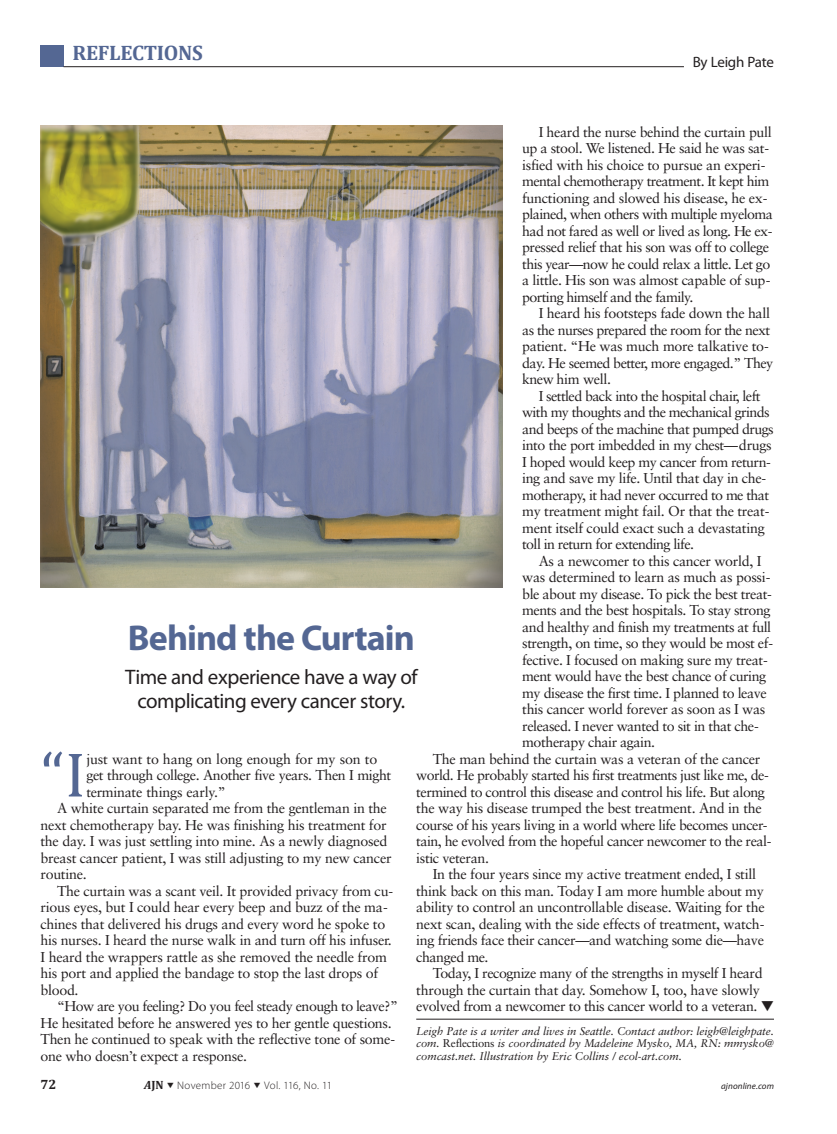
<style>
.page{position:relative;width:837px;height:1134px;background:#fff}
.page>*{position:absolute;margin:0;border:0;box-sizing:border-box;transform-origin:0 0}
.TXT_drop_cap{font:63.75px "Cambria";color:#546793}
.TTL{font:700 36px "Myriad Pro";letter-spacing:-.025em;color:#546793}
.dek{font:21px/24px "Myriad Pro";letter-spacing:-.02em;color:#231f20;text-align:center}
.t1{font:700 21px "Cambria";letter-spacing:-.015em;color:#546793}
.author{font:15px "Myriad Pro";letter-spacing:-.015em;color:#231f20}
.TXT{font:14.25px/16.5px "Sabon";letter-spacing:-.025em;color:#231f20}
.TXT_drop_cap-2{font:14.25px/16.5px "Sabon";letter-spacing:-.025em;color:#231f20}
.t2{font:700 13.5px "Cambria";color:#231f20}
.BIO{font:italic 11.25px/12.8px "Sabon";letter-spacing:-.005em;color:#231f20;text-align:justify}
.t3{font:300 10.95px "Myriad Pro";letter-spacing:.025em;color:#231f20}
.t4{font:italic 9px "Myriad Pro";letter-spacing:.01em;color:#231f20}
.s1{font-style:normal}
.s2{font-family:"Cambria";font-weight:700;font-style:italic;font-size:12px}
.s3{font-family:"Cambria";font-weight:700;font-size:12px}
</style>
<div class="page">
<div style="left:40px;top:46px;width:24px;height:21px;background:#546793"></div>
<hr style="left:416px;top:1019px;width:358px;height:1px;background:#231f20">
<img style="left:40px;top:125px;width:462px;height:462px">
<hr style="left:64px;top:66px;width:620px;height:1px;background:#231f20">
<p class="t1" style="left:73px;top:40px;width:132px">REFLECTIONS</p>
<p class="author" style="left:693px;top:53px;width:83px">By Leigh Pate</p>
<p class="TXT" style="left:522px;top:123px;width:252px;text-indent:16px">I heard the nurse behind the curtain pull up a stool. We listened. He said he was sat&shy;isfied with his choice to pursue an experi&shy;mental chemotherapy treatment. It kept him functioning and slowed his disease, he ex&shy;plained, when others with multiple myeloma had not fared as well or lived as long. He ex&shy;pressed relief that his son was off to college this year—now he could relax a little. Let go a little. His son was almost capable of sup&shy;porting himself and the family.</p>
<p class="TXT" style="left:522px;top:305px;width:253px;text-indent:16px">I heard his footsteps fade down the hall as the nurses prepared the room for the next patient. “He was much more talkative to&shy;day. He seemed better, more engaged.” They knew him well.</p>
<p class="TXT" style="left:522px;top:387px;width:253px;text-indent:16px">I settled back into the hospital chair, left with my thoughts and the mechanical grinds and beeps of the machine that pumped drugs into the port imbedded in my chest—drugs I hoped would keep my cancer from return&shy;ing and save my life. Until that day in che&shy;motherapy, it had never occurred to me that my treatment might fail. Or that the treat&shy;ment itself could exact such a devastating toll in return for extending life.</p>
<p class="TXT" style="left:522px;top:552px;width:252px;text-indent:16px">As a newcomer to this cancer world, I was determined to learn as much as possi&shy;ble about my disease. To pick the best treat&shy;ments and the best hospitals. To stay strong and healthy and finish my treatments at full strength, on time, so they would be most ef&shy;fective. I focused on making sure my treat&shy;ment would have the best chance of curing my disease the first time. I planned to leave this cancer world forever as soon as I was released. I never wanted to sit in that che&shy;motherapy chair again.</p>
<p class="TXT" style="left:416px;top:750px;width:357px;text-indent:16px">The man behind the curtain was a veteran of the cancer world. He probably started his first treatments just like me, de&shy;termined to control this disease and control his life. But along the way his disease trumped the best treatment. And in the course of his years living in a world where life becomes uncer&shy;tain, he evolved from the hopeful cancer newcomer to the real&shy;istic veteran.</p>
<p class="TXT" style="left:416px;top:866px;width:350px;text-indent:16px">In the four years since my active treatment ended, I still think back on this man. Today I am more humble about my ability to control an uncontrollable disease. Waiting for the next scan, dealing with the side effects of treatment, watch&shy;ing friends face their cancer—and watching some die—have changed me.</p>
<p class="TXT" style="left:416px;top:965px;width:359px;text-indent:16px">Today, I recognize many of the strengths in myself I heard through the curtain that day. Somehow I, too, have slowly evolved from a newcomer to this cancer world to a veteran. ▼</p>
<p class="BIO" style="left:416px;top:1024px;width:359px">Leigh Pate is a writer and lives in Seattle. Contact author: leigh@leighpate. com. <span class="s1">Reflections</span> is coordinated by Madeleine Mysko, MA, RN: mmysko@ comcast.net. Illustration by Eric Collins / ecol-art.com.</p>
<p class="TTL" style="left:128px;top:615px;width:288px">Behind the Curtain</p>
<p class="dek" style="left:125px;top:664px;width:294px">Time and experience have a way of complicating every cancer story.</p>
<p class="TXT_drop_cap" style="left:40px;top:737px;width:47px">“I</p>
<p class="TXT_drop_cap-2" style="left:86px;top:750px;width:306px">just want to hang on long enough for my son to get through college. Another five years. Then I might terminate things early.”</p>
<p class="TXT" style="left:40px;top:800px;width:353px;text-indent:16px">A white curtain separated me from the gentleman in the next chemotherapy bay. He was finishing his treatment for the day. I was just settling into mine. As a newly diagnosed breast cancer patient, I was still adjusting to my new cancer routine.</p>
<p class="TXT" style="left:40px;top:882px;width:354px;text-indent:16px">The curtain was a scant veil. It provided privacy from cu&shy;rious eyes, but I could hear every beep and buzz of the ma&shy;chines that delivered his drugs and every word he spoke to his nurses. I heard the nurse walk in and turn off his infuser.<br>I heard the wrappers rattle as she removed the needle from his port and applied the bandage to stop the last drops of blood.</p>
<p class="TXT" style="left:40px;top:998px;width:359px;text-indent:16px">“How are you feeling? Do you feel steady enough to leave?” He hesitated before he answered yes to her gentle questions.<br>Then he continued to speak with the reflective tone of some&shy;one who doesn’t expect a response.</p>
<p class="t2" style="left:40px;top:1076px;width:17px">72</p>
<p class="t3" style="left:144px;top:1079px;width:190px"><span class="s2">A</span><span class="s3">JN</span> ▼ November 2016 ▼ Vol. 116, No. 11</p>
<p class="t4" style="left:721px;top:1081px;width:54px">ajnonline.com</p>
</div>
